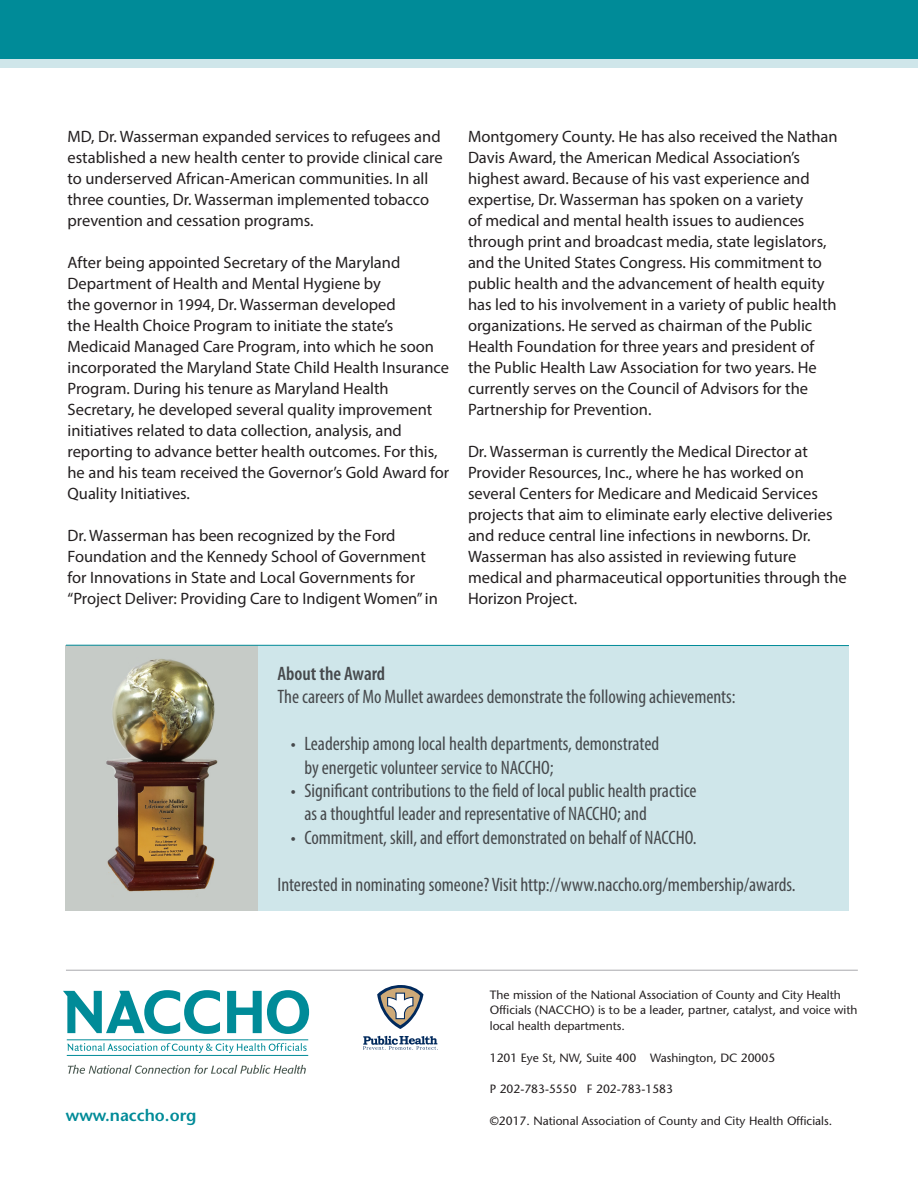
<style>
.page{position:relative;width:918px;height:1188px;background:#fff}
.page>*{position:absolute;margin:0;border:0;box-sizing:border-box;transform-origin:0 0}
.Body{font:condensed 19.5px/23.4px "Myriad Pro";color:#46494c}
.Body-2{font:600 condensed 19.5px "Myriad Pro";color:#46494c}
.Body-3{font:16.5px/21px "Myriad Pro";color:#231f20}
.t1{font:600 16.5px "Stone Sans";color:#008b98}
.copyright{font:12px/15.8px "Stone Sans";color:#231f20}
</style>
<div class="page">
<svg style="left:68px;top:1065px;width:238px;height:9px"></svg>
<svg style="left:63px;top:990px;width:157px;height:44px"></svg>
<svg style="left:227px;top:990px;width:82px;height:44px"></svg>
<svg style="left:67px;top:1043px;width:240px;height:10px"></svg>
<hr style="left:67px;top:1039px;width:241px;height:1px;background:#008b98">
<hr style="left:67px;top:1055px;width:241px;height:1px;background:#008b98">
<svg style="left:363px;top:1036px;width:75px;height:14px"></svg>
<svg style="left:377px;top:985px;width:46px;height:44px"></svg>
<hr style="left:66px;top:970px;width:792px;height:1px;background:#a8a9ad">
<div style="left:0;top:0;width:918px;height:68px;background:#008b98"></div>
<div style="left:257px;top:645px;width:592px;height:266px;background:#cfe6ea"></div>
<img style="left:66px;top:646px;width:191px;height:265px">
<div style="left:0;top:59px;width:918px;height:9px;background:#cfe6ea"></div>
<hr style="left:66px;top:645px;width:783px;height:1px;background:#008b98">
<p class="Body-3" style="left:68px;top:126px;width:377px">MD, Dr. Wasserman expanded services to refugees and established a new health center to provide clinical care to underserved African-American communities. In all three counties, Dr. Wasserman implemented tobacco prevention and cessation programs.</p>
<p class="Body-3" style="left:68px;top:252px;width:383px">After being appointed Secretary of the Maryland Department of Health and Mental Hygiene by<br>the governor in 1994, Dr. Wasserman developed<br>the Health Choice Program to initiate the state’s Medicaid Managed Care Program, into which he soon incorporated the Maryland State Child Health Insurance Program. During his tenure as Maryland Health Secretary, he developed several quality improvement initiatives related to data collection, analysis, and reporting to advance better health outcomes. For this, he and his team received the Governor’s Gold Award for Quality Initiatives.</p>
<p class="Body-3" style="left:68px;top:525px;width:372px">Dr. Wasserman has been recognized by the Ford Foundation and the Kennedy School of Government for Innovations in State and Local Governments for “Project Deliver: Providing Care to Indigent Women” in</p>
<p class="Body-3" style="left:468px;top:126px;width:371px">Montgomery County. He has also received the Nathan Davis Award, the American Medical Association’s highest award. Because of his vast experience and expertise, Dr. Wasserman has spoken on a variety<br>of medical and mental health issues to audiences through print and broadcast media, state legislators, and the United States Congress. His commitment to public health and the advancement of health equity has led to his involvement in a variety of public health organizations. He served as chairman of the Public Health Foundation for three years and president of the Public Health Law Association for two years. He currently serves on the Council of Advisors for the Partnership for Prevention.</p>
<p class="Body-3" style="left:468px;top:441px;width:380px">Dr. Wasserman is currently the Medical Director at Provider Resources, Inc., where he has worked on several Centers for Medicare and Medicaid Services projects that aim to eliminate early elective deliveries and reduce central line infections in newborns. Dr.<br>Wasserman has also assisted in reviewing future medical and pharmaceutical opportunities through the Horizon Project.</p>
<p class="Body-2" style="left:277px;top:661px;width:109px">About the Award</p>
<p class="Body" style="left:277px;top:685px;width:460px">The careers of Mo Mullet awardees demonstrate the following achievements:</p>
<p class="Body" style="left:304px;top:732px;width:356px;text-indent:-14px">• Leadership among local health departments, demonstrated by energetic volunteer service to NACCHO;</p>
<p class="Body" style="left:304px;top:779px;width:394px;text-indent:-14px">• Significant contributions to the field of local public health practice as a thoughtful leader and representative of NACCHO; and</p>
<p class="Body" style="left:291px;top:825px;width:407px">• Commitment, skill, and effort demonstrated on behalf of NACCHO.</p>
<p class="Body" style="left:277px;top:872px;width:520px">Interested in nominating someone? Visit http://www.naccho.org/membership/awards.</p>
<p class="copyright" style="left:490px;top:987px;width:369px">The mission of the National Association of County and City Health<br>Officials (NACCHO) is to be a leader, partner, catalyst, and voice with local health departments.</p>
<p class="copyright" style="left:490px;top:1050px;width:287px">1201 Eye St, NW, Suite 400 Washington, DC 20005</p>
<p class="copyright" style="left:490px;top:1081px;width:185px">P 202-783-5550 F 202-783-1583</p>
<p class="t1" style="left:66px;top:1105px;width:132px">www.naccho.org</p>
<p class="copyright" style="left:490px;top:1113px;width:344px">©2017. National Association of County and City Health Officials.</p>
</div>
